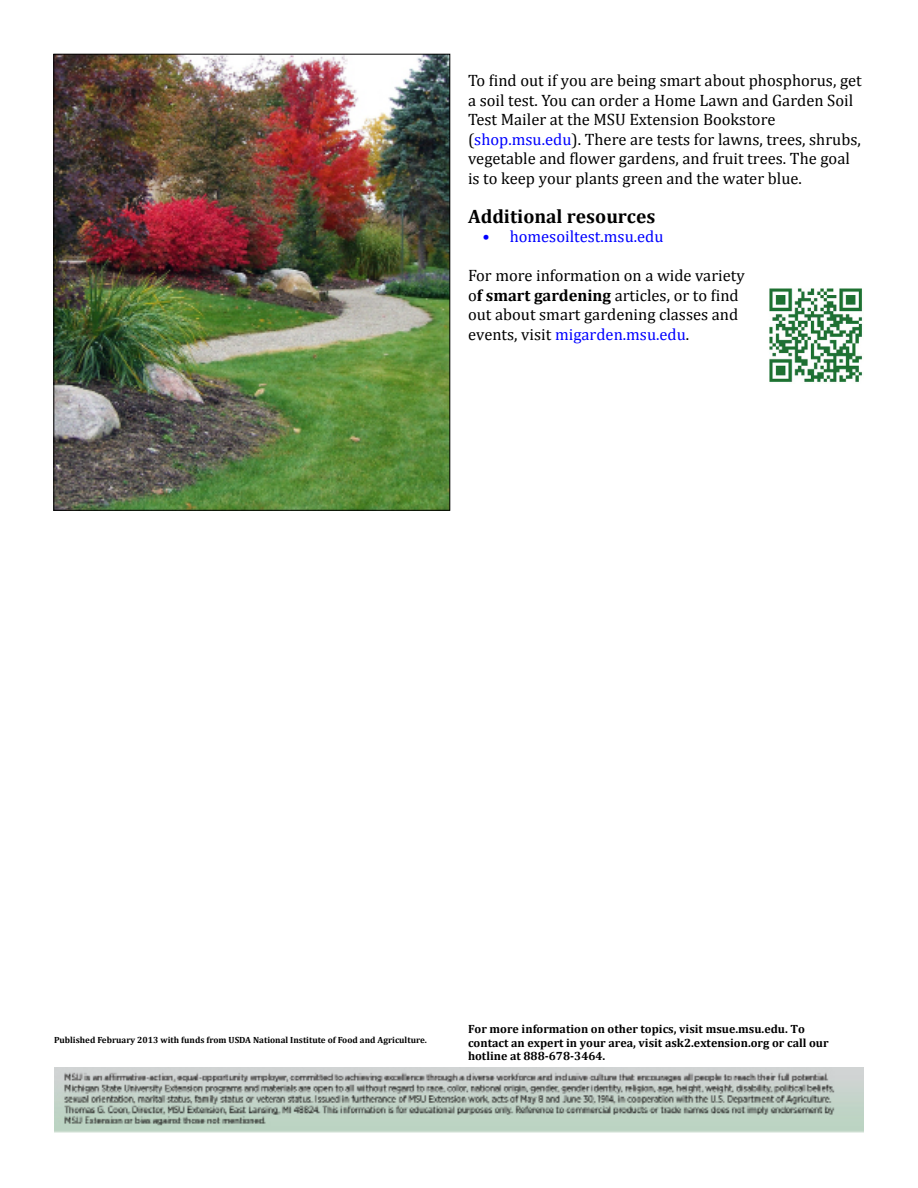
<style>
.page{position:relative;width:918px;height:1188px;background:#fff}
.page>*{position:absolute;margin:0;border:0;box-sizing:border-box;transform-origin:0 0}
.Header_3{font:700 19.5px "Cambria";color:#000}
.Header_3-2{font:16.5px/19.5px "Cambria";color:#000}
.Text-regular{font:16.5px/19.5px "Cambria";color:#000}
.t1{font:16.5px "Cambria";color:#00f}
.Text-regular-2{font:700 12px/13.5px "Cambria";color:#000}
.Text-regular-3{font:700 9px "Cambria";color:#000}
.s1{color:#00f}
.s2{font-weight:700}
</style>
<div class="page">
<img style="left:55px;top:1067px;width:809px;height:66px">
<img style="left:56px;top:56px;width:392px;height:452px">
<img style="left:769px;top:288px;width:94px;height:95px">
<p class="Header_3-2" style="left:468px;top:71px;width:395px">To find out if you are being smart about phosphorus, get a soil test. You can order a Home Lawn and Garden Soil Test Mailer at the MSU Extension Bookstore (<span class="s1">shop.msu.edu</span>). There are tests for lawns, trees, shrubs, vegetable and flower gardens, and fruit trees. The goal is to keep your plants green and the water blue.</p>
<p class="Header_3" style="left:468px;top:202px;width:189px">Additional resources</p>
<p class="t1" style="left:483px;top:227px;width:182px">• homesoiltest.msu.edu</p>
<p class="Text-regular" style="left:468px;top:266px;width:278px">For more information on a wide variety o<span class="s2">f smart gardening</span> articles, or to find out about smart gardening classes and events, visit <span class="s1">migarden.msu.edu</span>.</p>
<p class="Text-regular-3" style="left:54px;top:1034px;width:374px">Published February 2013 with funds from USDA National Institute of Food and Agriculture.</p>
<p class="Text-regular-2" style="left:468px;top:1022px;width:362px">For more information on other topics, visit msue.msu.edu. To contact an expert in your area, visit ask2.extension.org or call our hotline at 888-678-3464.</p>
</div>
